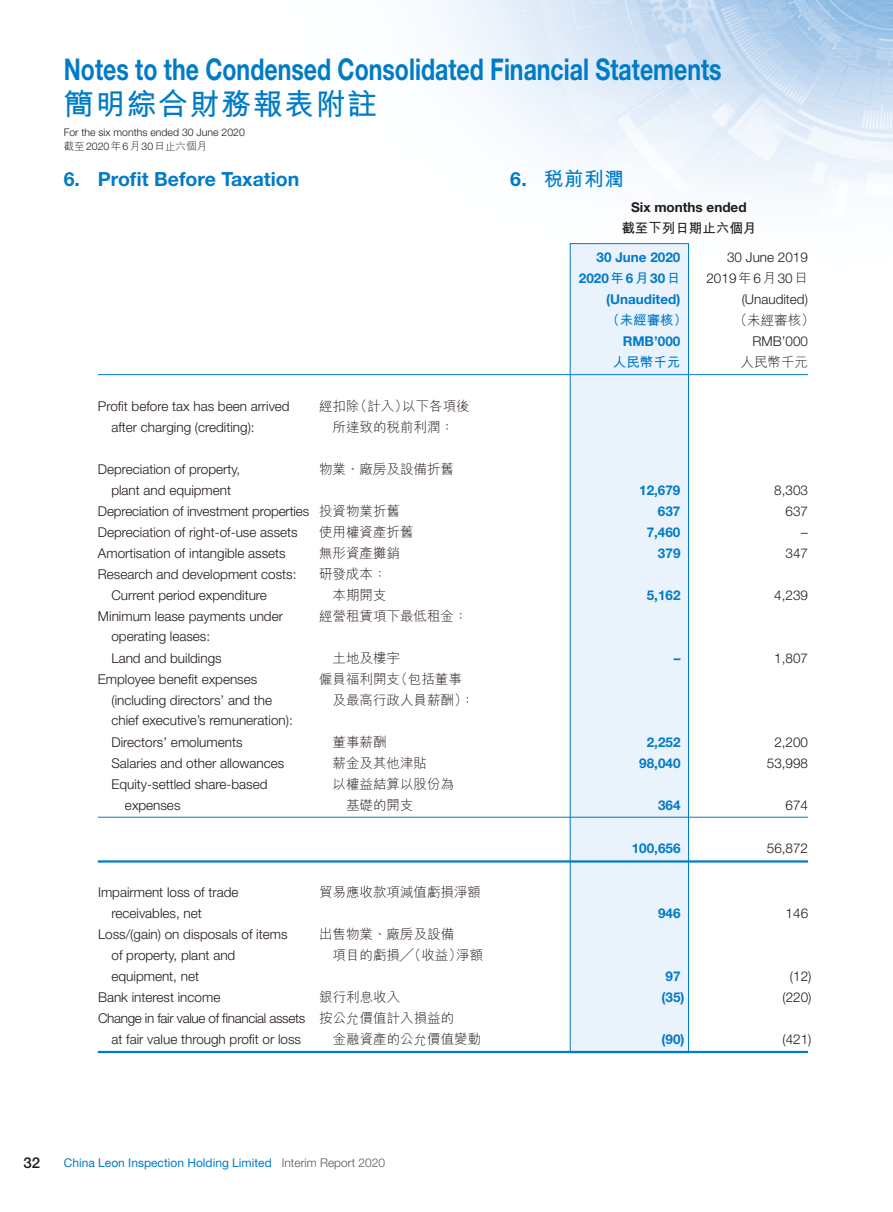
<style>
.page{position:relative;width:893px;height:1212px;background:#fff}
.page>*{position:absolute;margin:0;border:0;box-sizing:border-box;transform-origin:0 0}
.t1{font:700 30px "Helvetica Neue LT Std";color:#007bc7;scale:.77 1}
.t2{font:700 30px "M Hei HK";letter-spacing:.05em;color:#007bc7}
.t3{font:700 19.5px "Helvetica Neue LT Std";color:#007bc7}
.t4{font:700 19.5px "M Hei HK";color:#007bc7}
.t5{font:500 15px "Helvetica Neue LT Std";color:#231916}
.t6{font:300 13.5px/21.9px "Helvetica Neue LT Std";color:#231916}
.t7{font:300 13.5px "M Hei HK";color:#231916}
.t8{font:700 13.5px "Helvetica Neue LT Std";color:#007bc7}
.t9{font:300 13.5px/21px "Helvetica Neue LT Std";letter-spacing:-.025em;color:#231916}
.t10{font:700 13.5px "Helvetica Neue LT Std";color:#231916}
.t11{font:700 13.5px "M Hei HK";color:#007bc7}
.t12{font:700 13.5px "M Hei HK";color:#231916}
.t13{font:12px "Helvetica Neue LT Std";color:#007bc7}
.t14{font:300 10.5px "Helvetica Neue LT Std";color:#231916}
.t15{font:300 10.5px "M Hei HK";color:#231916}
.s1{font-family:"Helvetica Neue LT Std"}
.s2{font-family:"M Hei HK"}
.s3{font-weight:300;color:#595857}
</style>
<div class="page">
<img style="left:434px;top:0;width:458px;height:364px">
<div style="left:570px;top:243px;width:119px;height:810px;background:#eaf2fb;border:1px solid #007bc7"></div>
<hr style="left:98px;top:374px;width:710px;height:1px;background:#007bc7">
<hr style="left:98px;top:817px;width:710px;height:1px;background:#007bc7">
<hr style="left:98px;top:860px;width:710px;height:2px;background:#007bc7">
<hr style="left:98px;top:1051px;width:710px;height:2px;background:#007bc7">
<h1 class="t1" style="left:64px;top:51px;width:856px">Notes to the Condensed Consolidated Financial Statements</h1>
<h1 class="t2" style="left:64px;top:82px;width:315px">簡明綜合財務報表附註</h1>
<p class="t14" style="left:64px;top:126px;width:183px">For the six months ended 30 June 2020</p>
<p class="t15" style="left:64px;top:141px;width:145px">截至<span class="s1">2020</span>年<span class="s1">6</span>月<span class="s1">30</span>日止六個月</p>
<h2 class="t3" style="left:64px;top:167px;width:237px">6. Profit Before Taxation</h2>
<p class="t10" style="left:631px;top:198px;width:117px">Six months ended</p>
<p class="t12" style="left:621px;top:218px;width:136px">截至下列日期止六個月</p>
<p class="t8" style="left:597px;top:249px;width:85px">30 June 2020</p>
<p class="t6" style="left:727px;top:246px;width:82px">30 June 2019</p>
<p class="t8" style="left:579px;top:270px;width:103px">2020<span class="s2">年</span>6<span class="s2">月</span>30<span class="s2">日</span></p>
<p class="t6" style="left:706px;top:267px;width:103px">2019<span class="s2">年</span>6<span class="s2">月</span>30<span class="s2">日</span></p>
<p class="t8" style="left:606px;top:291px;width:76px">(Unaudited)</p>
<p class="t6" style="left:742px;top:288px;width:68px">(Unaudited)</p>
<p class="t11" style="left:606px;top:310px;width:82px">（未經審核）</p>
<p class="t7" style="left:734px;top:313px;width:82px">（未經審核）</p>
<p class="t8" style="left:623px;top:333px;width:59px">RMB’000</p>
<p class="t6" style="left:752px;top:330px;width:57px">RMB’000</p>
<p class="t11" style="left:613px;top:352px;width:69px">人民幣千元</p>
<p class="t7" style="left:740px;top:355px;width:69px">人民幣千元</p>
<p class="t6" style="left:98px;top:395px;width:193px">Profit before tax has been arrived</p>
<p class="t7" style="left:319px;top:399px;width:152px">經扣除（計入）以下各項後</p>
<p class="t6" style="left:111px;top:416px;width:145px">after charging (crediting):</p>
<p class="t7" style="left:332px;top:420px;width:123px">所達致的稅前利潤：</p>
<p class="t6" style="left:98px;top:458px;width:144px">Depreciation of property,</p>
<p class="t7" style="left:319px;top:462px;width:136px">物業、廠房及設備折舊</p>
<p class="t6" style="left:111px;top:479px;width:121px">plant and equipment</p>
<p class="t8" style="left:639px;top:482px;width:43px">12,679</p>
<p class="t6" style="left:774px;top:479px;width:35px">8,303</p>
<p class="t6" style="left:98px;top:500px;width:304px">Depreciation of investment properties <span class="s2">投資物業折舊</span></p>
<p class="t8" style="left:658px;top:503px;width:24px">637</p>
<p class="t6" style="left:785px;top:500px;width:24px">637</p>
<p class="t6" style="left:98px;top:521px;width:201px">Depreciation of right-of-use assets</p>
<p class="t7" style="left:319px;top:525px;width:96px">使用權資產折舊</p>
<p class="t8" style="left:647px;top:524px;width:35px">7,460</p>
<p class="t6" style="left:801px;top:521px;width:8px">–</p>
<p class="t6" style="left:98px;top:542px;width:189px">Amortisation of intangible assets</p>
<p class="t7" style="left:319px;top:546px;width:82px">無形資產攤銷</p>
<p class="t8" style="left:658px;top:545px;width:24px">379</p>
<p class="t6" style="left:785px;top:542px;width:24px">347</p>
<p class="t6" style="left:98px;top:563px;width:200px">Research and development costs:</p>
<p class="t7" style="left:319px;top:567px;width:69px">研發成本：</p>
<p class="t6" style="left:111px;top:584px;width:157px">Current period expenditure</p>
<p class="t7" style="left:333px;top:588px;width:55px">本期開支</p>
<p class="t8" style="left:647px;top:587px;width:35px">5,162</p>
<p class="t6" style="left:774px;top:584px;width:35px">4,239</p>
<p class="t6" style="left:98px;top:605px;width:187px">Minimum lease payments under</p>
<p class="t7" style="left:319px;top:609px;width:150px">經營租賃項下最低租金：</p>
<p class="t6" style="left:111px;top:625px;width:112px">operating leases:<br>Land and buildings</p>
<h2 class="t4" style="left:510px;top:165px;width:115px"><span class="s1">6.</span> 稅前利潤</h2>
<p class="t7" style="left:333px;top:651px;width:69px">土地及樓宇</p>
<p class="t8" style="left:674px;top:650px;width:8px">–</p>
<p class="t6" style="left:774px;top:647px;width:35px">1,807</p>
<p class="t6" style="left:98px;top:668px;width:161px">Employee benefit expenses</p>
<p class="t7" style="left:319px;top:672px;width:144px">僱員福利開支（包括董事</p>
<p class="t6" style="left:111px;top:689px;width:162px">(including directors’ and the</p>
<p class="t7" style="left:333px;top:693px;width:143px">及最高行政人員薪酬）：</p>
<p class="t6" style="left:111px;top:709px;width:183px">chief executive’s remuneration):<br>Directors’ emoluments</p>
<p class="t7" style="left:333px;top:735px;width:55px">董事薪酬</p>
<p class="t8" style="left:647px;top:734px;width:35px">2,252</p>
<p class="t6" style="left:774px;top:731px;width:35px">2,200</p>
<p class="t6" style="left:111px;top:752px;width:174px">Salaries and other allowances</p>
<p class="t7" style="left:333px;top:756px;width:96px">薪金及其他津貼</p>
<p class="t8" style="left:639px;top:755px;width:43px">98,040</p>
<p class="t6" style="left:767px;top:752px;width:43px">53,998</p>
<p class="t6" style="left:111px;top:773px;width:158px">Equity-settled share-based</p>
<p class="t7" style="left:333px;top:777px;width:123px">以權益結算以股份為</p>
<p class="t6" style="left:125px;top:794px;width:57px">expenses</p>
<p class="t7" style="left:346px;top:798px;width:69px">基礎的開支</p>
<p class="t8" style="left:658px;top:797px;width:24px">364</p>
<p class="t6" style="left:786px;top:794px;width:24px">674</p>
<p class="t8" style="left:632px;top:840px;width:50px">100,656</p>
<p class="t6" style="left:767px;top:837px;width:43px">56,872</p>
<p class="t6" style="left:98px;top:881px;width:142px">Impairment loss of trade</p>
<p class="t7" style="left:319px;top:885px;width:163px">貿易應收款項減值虧損淨額</p>
<p class="t6" style="left:112px;top:902px;width:92px">receivables, net</p>
<p class="t8" style="left:658px;top:905px;width:24px">946</p>
<p class="t6" style="left:786px;top:902px;width:24px">146</p>
<p class="t6" style="left:98px;top:923px;width:191px">Loss/(gain) on disposals of items</p>
<p class="t7" style="left:319px;top:927px;width:136px">出售物業、廠房及設備</p>
<p class="t6" style="left:112px;top:944px;width:125px">of property, plant and</p>
<p class="t7" style="left:333px;top:948px;width:152px">項目的虧損╱（收益）淨額</p>
<p class="t6" style="left:112px;top:965px;width:89px">equipment, net</p>
<p class="t8" style="left:666px;top:968px;width:17px">97</p>
<p class="t6" style="left:790px;top:965px;width:23px">(12)</p>
<p class="t6" style="left:98px;top:986px;width:124px">Bank interest income</p>
<p class="t7" style="left:319px;top:990px;width:83px">銀行利息收入</p>
<p class="t8" style="left:662px;top:989px;width:25px">(35)</p>
<p class="t6" style="left:782px;top:986px;width:31px">(220)</p>
<p class="t9" style="left:112px;top:1007px;width:344px;text-indent:-14px">Change in fair value of financial assets <span class="s2">按公允價值計入損益的</span>at fair value through profit or loss</p>
<p class="t7" style="left:333px;top:1032px;width:150px">金融資產的公允價值變動</p>
<p class="t8" style="left:662px;top:1031px;width:25px">(90)</p>
<p class="t6" style="left:782px;top:1028px;width:31px">(421)</p>
<p class="t5" style="left:24px;top:1154px;width:18px">32</p>
<p class="t13" style="left:64px;top:1155px;width:323px">China Leon Inspection Holding Limited <span class="s3">Interim Report 2020</span></p>
</div>
